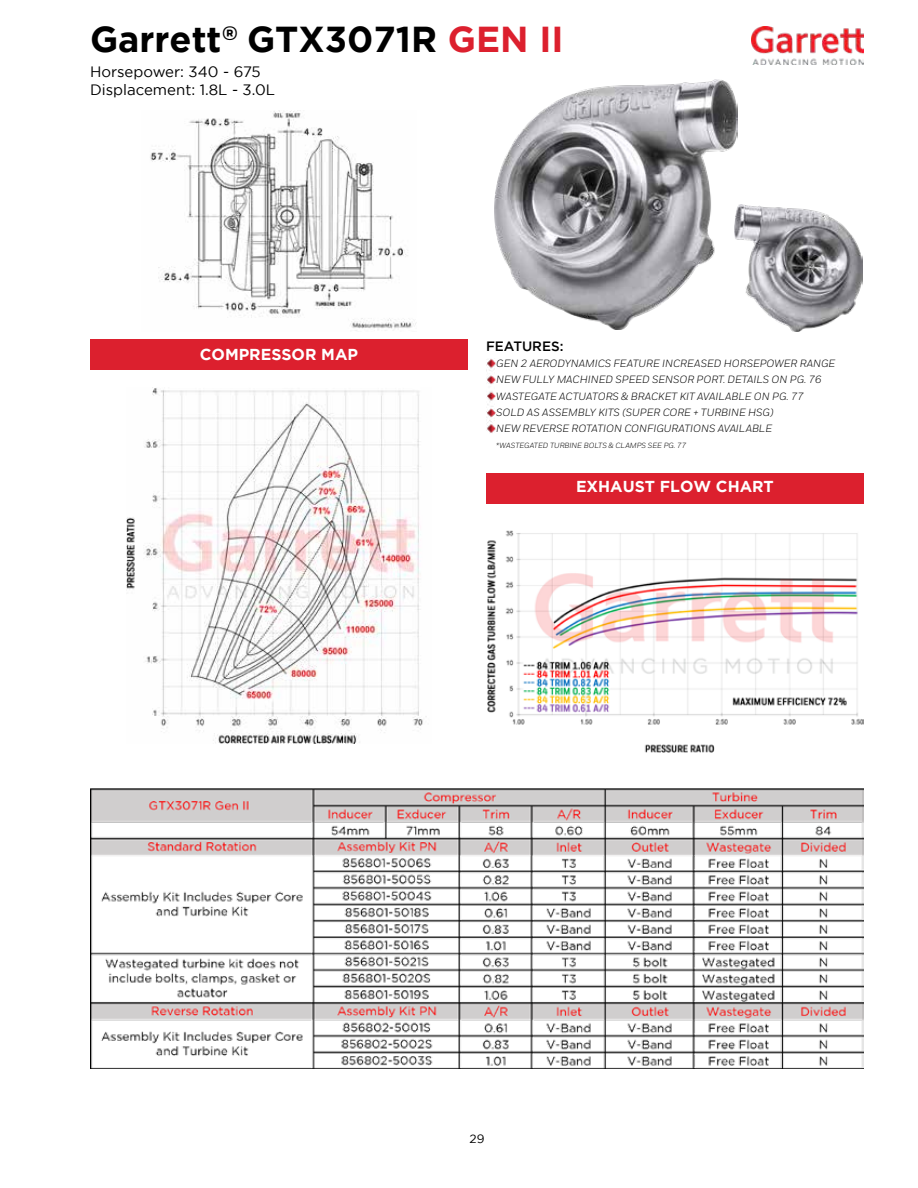
<style>
.page{position:relative;width:918px;height:1188px;background:#fff}
.page>*{position:absolute;margin:0;border:0;box-sizing:border-box;transform-origin:0 0}
.t1{font:700 36px "Gotham";color:#000}
.t2{font:700 15.9px "Gotham";color:#fff}
.t3{font:15px/18px "Gotham";color:#000}
.t4{font:500 13.5px "Gotham";color:#000}
.t5{font:12px "Gotham";color:#000}
.t6{font:italic 10.5px/16.2px "Honeywell Sans";color:#000}
.t7{font:italic 7.5px "Honeywell Sans";color:#000}
.s1{font-family:"Honeywell Sans";font-weight:800}
.s2{color:#dc202e}
</style>
<div class="page">
<img style="left:752px;top:27px;width:112px;height:38px">
<img style="left:127px;top:388px;width:300px;height:356px">
<img style="left:494px;top:79px;width:244px;height:251px">
<div style="left:90px;top:339px;width:378px;height:31px;background:#dc202e"></div>
<img style="left:150px;top:111px;width:266px;height:220px">
<div style="left:486px;top:473px;width:378px;height:31px;background:#dc202e"></div>
<img style="left:487px;top:530px;width:376px;height:223px">
<img style="left:90px;top:789px;width:774px;height:280px">
<img style="left:486px;top:359px;width:9px;height:74px">
<img style="left:734px;top:205px;width:128px;height:127px">
<h1 class="t1" style="left:90px;top:18px;width:475px">Garrett<span class="s1">®</span> GTX3071R <span class="s2">GEN II</span></h1>
<h3 class="t3" style="left:90px;top:62px;width:187px">Horsepower: 340 - 675<br>Displacement: 1.8L - 3.0L</h3>
<h2 class="t2" style="left:200px;top:345px;width:160px">COMPRESSOR MAP</h2>
<p class="t4" style="left:486px;top:339px;width:79px">FEATURES:</p>
<p class="t6" style="left:496px;top:355px;width:341px">GEN 2 AERODYNAMICS FEATURE INCREASED HORSEPOWER RANGE NEW FULLY MACHINED SPEED SENSOR PORT. DETAILS ON PG. 76<br>WASTEGATE ACTUATORS &amp; BRACKET KIT AVAILABLE ON PG. 77<br>SOLD AS ASSEMBLY KITS (SUPER CORE + TURBINE HSG)<br>NEW REVERSE ROTATION CONFIGURATIONS AVAILABLE</p>
<p class="t7" style="left:496px;top:441px;width:192px">*WASTEGATED TURBINE BOLTS &amp; CLAMPS SEE PG. 77</p>
<h2 class="t2" style="left:576px;top:478px;width:199px">EXHAUST FLOW CHART</h2>
<p class="t5" style="left:470px;top:1132px;width:16px">29</p>
</div>
